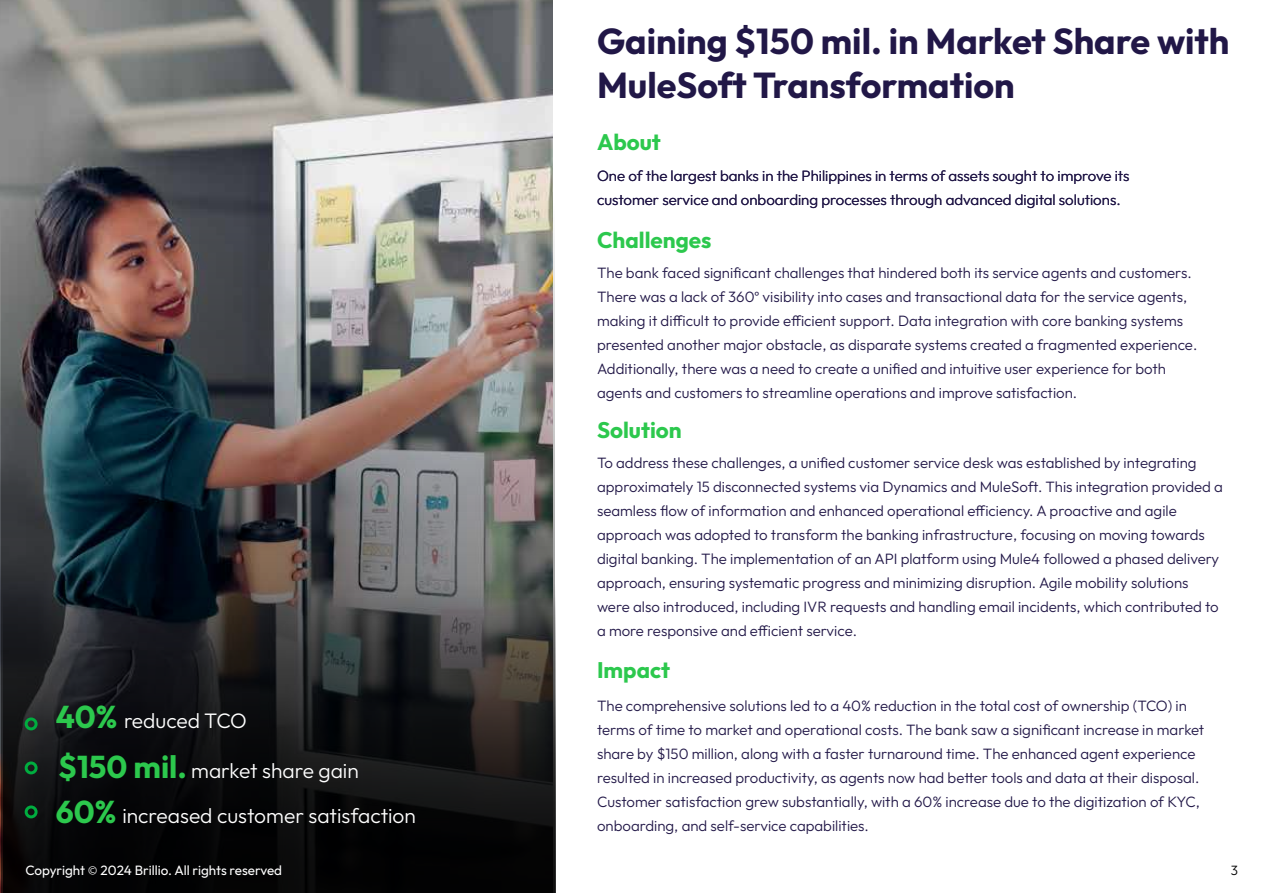
<style>
.page{position:relative;width:1263px;height:893px;background:#fff}
.page>*{position:absolute;margin:0;border:0;box-sizing:border-box;transform-origin:0 0}
.t1{font:700 36px/43.2px "Outfit";color:#211747}
.t2{font:700 22.5px "Outfit";color:#2cc84d}
.t3{font:300 21px "Outfit";color:#fff}
.t4{font:300 15px/24px "Outfit";color:#211747}
.t5{font:13.5px "Outfit";color:#fff}
.t6{font:300 13.5px "Outfit";color:#000}
.s1{font-weight:700;font-size:31.5px;color:#2cc84d}
.s2{font-family:"Myriad Pro";font-weight:400}
.s3{font-family:"Myriad Pro"}
</style>
<div class="page">
<img style="left:1px;top:0;width:552px;height:893px">
<img style="left:2px;top:200px;width:552px;height:693px">
<div style="left:25px;top:717px;width:13px;height:13px;border:3px solid #00ad3f;border-radius:50%"></div>
<div style="left:25px;top:761px;width:13px;height:13px;border:3px solid #00ad3f;border-radius:50%"></div>
<div style="left:25px;top:805px;width:13px;height:13px;border:3px solid #00ad3f;border-radius:50%"></div>
<h1 class="t1" style="left:597px;top:22px;width:634px">Gaining $150 mil. in Market Share with<br>MuleSoft Transformation</h1>
<h3 class="t3" style="left:56px;top:711px;width:193px"><span class="s1">40%</span> reduced TCO</h3>
<h3 class="t3" style="left:58px;top:761px;width:302px"><span class="s1">$150 mil.</span> market share gain</h3>
<h3 class="t3" style="left:56px;top:806px;width:362px"><span class="s1">60%</span> increased customer satisfaction</h3>
<h2 class="t2" style="left:597px;top:132px;width:65px">About</h2>
<p class="t4" style="left:597px;top:165px;width:534px">One of the largest banks in the Philippines in terms of assets sought to improve its customer service and onboarding processes through advanced digital solutions.</p>
<h2 class="t2" style="left:597px;top:230px;width:116px">Challenges</h2>
<p class="t4" style="left:597px;top:262px;width:602px">The bank faced significant challenges that hindered both its service agents and customers.<br>There was a lack of 360<span class="s2">°</span> visibility into cases and transactional data for the service agents, making it difficult to provide efficient support. Data integration with core banking systems presented another major obstacle, as disparate systems created a fragmented experience.<br>Additionally, there was a need to create a unified and intuitive user experience for both agents and customers to streamline operations and improve satisfaction.</p>
<h2 class="t2" style="left:597px;top:420px;width:86px">Solution</h2>
<p class="t4" style="left:597px;top:451px;width:627px">To address these challenges, a unified customer service desk was established by integrating approximately 15 disconnected systems via Dynamics and MuleSoft. This integration provided a seamless flow of information and enhanced operational efficiency. A proactive and agile approach was adopted to transform the banking infrastructure, focusing on moving towards digital banking. The implementation of an API platform using Mule4 followed a phased delivery approach, ensuring systematic progress and minimizing disruption. Agile mobility solutions were also introduced, including IVR requests and handling email incidents, which contributed to a more responsive and efficient service.</p>
<h2 class="t2" style="left:597px;top:660px;width:74px">Impact</h2>
<p class="t4" style="left:597px;top:695px;width:609px">The comprehensive solutions led to a 40% reduction in the total cost of ownership (TCO) in terms of time to market and operational costs. The bank saw a significant increase in market share by $150 million, along with a faster turnaround time. The enhanced agent experience resulted in increased productivity, as agents now had better tools and data at their disposal.<br>Customer satisfaction grew substantially, with a 60% increase due to the digitization of KYC, onboarding, and self-service capabilities.</p>
<p class="t5" style="left:26px;top:864px;width:258px">Copyright <span class="s3">©</span> 2024 Brillio. All rights reserved</p>
<p class="t6" style="left:1231px;top:864px;width:9px">3</p>
</div>
